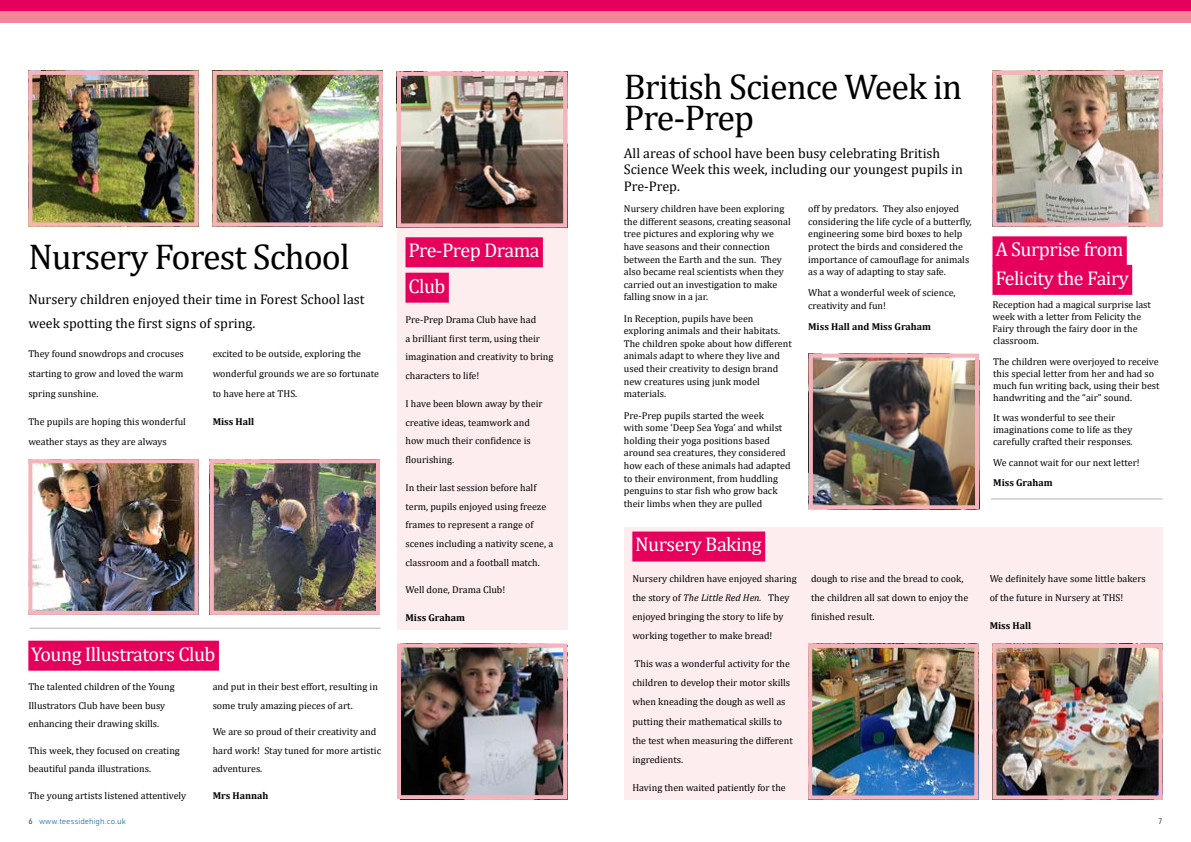
<style>
.page{position:relative;width:1191px;height:842px;background:#fff}
.page>*{position:absolute;margin:0;border:0;box-sizing:border-box;transform-origin:0 0}
.t1{font:36px/30.6px "Cambria";letter-spacing:-.025em;color:#000}
.t2{font:20px/35.4px "Cambria";letter-spacing:-.025em;color:#fff}
.t3{font:14px/16.6px "Cambria";color:#000}
.t4{font:10px/12.6px "Cambria";color:#000}
.t5{font:700 10px "Cambria";color:#000}
.t6{font:300 8px "URWDIN";color:#075b9c}
.t7{font:300 8px "URWDIN";color:#000}
.s1{font-style:italic}
.s2{color:#000}
</style>
<div class="page">
<div style="left:0;top:0;width:595px;height:11px;background:#e6005b"></div>
<div style="left:0;top:11px;width:595px;height:12px;background:#f08698"></div>
<div style="left:595px;top:0;width:596px;height:11px;background:#e6005b"></div>
<div style="left:595px;top:11px;width:596px;height:12px;background:#f08698"></div>
<div style="left:397px;top:71px;width:170px;height:558px;background:#fdedef"></div>
<div style="left:405px;top:237px;width:138px;height:30px;background:#e6005b"></div>
<div style="left:405px;top:273px;width:44px;height:30px;background:#e6005b"></div>
<div style="left:28px;top:641px;width:191px;height:30px;background:#e6005b"></div>
<hr style="left:30px;top:628px;width:351px;height:1px;background:#b3b2b2">
<div style="left:624px;top:527px;width:538px;height:272px;background:#fdedef"></div>
<div style="left:632px;top:531px;width:133px;height:30px;background:#e6005b"></div>
<div style="left:992px;top:236px;width:134px;height:30px;background:#e6005b"></div>
<div style="left:992px;top:265px;width:140px;height:30px;background:#e6005b"></div>
<img style="left:33px;top:464px;width:160px;height:146px">
<div style="left:28px;top:459px;width:170px;height:156px;border:4px solid #f6b3bb"></div>
<img style="left:997px;top:649px;width:160px;height:145px">
<div style="left:992px;top:644px;width:170px;height:155px;border:4px solid #f6b3bb"></div>
<img style="left:813px;top:649px;width:160px;height:145px">
<div style="left:808px;top:644px;width:170px;height:155px;border:4px solid #f6b3bb"></div>
<img style="left:402px;top:77px;width:160px;height:145px">
<div style="left:397px;top:72px;width:170px;height:155px;border:4px solid #f6b3bb"></div>
<img style="left:402px;top:648px;width:160px;height:146px">
<div style="left:397px;top:643px;width:170px;height:156px;border:4px solid #f6b3bb"></div>
<img style="left:218px;top:76px;width:160px;height:145px">
<div style="left:213px;top:71px;width:170px;height:155px;border:4px solid #f6b3bb"></div>
<img style="left:997px;top:76px;width:160px;height:145px">
<div style="left:992px;top:71px;width:170px;height:155px;border:4px solid #f6b3bb"></div>
<img style="left:215px;top:464px;width:160px;height:146px">
<div style="left:210px;top:459px;width:170px;height:156px;border:4px solid #f6b3bb"></div>
<img style="left:814px;top:359px;width:160px;height:145px">
<div style="left:809px;top:354px;width:170px;height:155px;border:4px solid #f6b3bb"></div>
<hr style="left:991px;top:499px;width:171px;height:1px;background:#b3b2b2">
<img style="left:33px;top:76px;width:160px;height:145px">
<div style="left:28px;top:71px;width:170px;height:155px;border:4px solid #f6b3bb"></div>
<h1 class="t1" style="left:28px;top:241px;width:323px">Nursery Forest School</h1>
<h3 class="t3" style="left:28px;top:287px;width:338px;line-height:24px">Nursery children enjoyed their time in Forest School last week spotting the first signs of spring.</h3>
<p class="t4" style="left:28px;top:343px;width:157px;line-height:20px;text-align:justify">They found snowdrops and crocuses starting to grow and loved the warm spring sunshine.</p>
<p class="t4" style="left:28px;top:412px;width:159px;line-height:20px">The pupils are hoping this wonderful weather stays as they are always</p>
<p class="t4" style="left:213px;top:343px;width:168px;line-height:20px">excited to be outside, exploring the wonderful grounds we are so fortunate to have here at THS.</p>
<p class="t5" style="left:213px;top:414px;width:43px">Miss Hall</p>
<h2 class="t2" style="left:31px;top:636px;width:186px">Young Illustrators Club</h2>
<p class="t4" style="left:28px;top:677px;width:148px;line-height:18.4px">The talented children of the Young<br>Illustrators Club have been busy enhancing their drawing skills.</p>
<p class="t4" style="left:28px;top:741px;width:153px;line-height:18.4px">This week, they focused on creating beautiful panda illustrations.</p>
<p class="t4" style="left:28px;top:789px;width:159px">The young artists listened attentively</p>
<p class="t4" style="left:213px;top:677px;width:167px;line-height:18.4px">and put in their best effort, resulting in some truly amazing pieces of art.</p>
<p class="t4" style="left:213px;top:723px;width:170px;line-height:18.4px">We are so proud of their creativity and hard work! Stay tuned for more artistic adventures.</p>
<p class="t5" style="left:213px;top:788px;width:57px">Mrs Hannah</p>
<h2 class="t2" style="left:408px;top:233px;width:133px">Pre-Prep Drama<br>Club</h2>
<p class="t4" style="left:405px;top:310px;width:149px;line-height:18.9px">Pre-Prep Drama Club have had<br>a brilliant first term, using their imagination and creativity to bring characters to life!</p>
<p class="t4" style="left:405px;top:394px;width:139px;line-height:18.9px">I have been blown away by their creative ideas, teamwork and how much their confidence is flourishing.</p>
<p class="t4" style="left:405px;top:478px;width:149px;line-height:18.9px">In their last session before half term, pupils enjoyed using freeze frames to represent a range of scenes including a nativity scene, a classroom and a football match.</p>
<p class="t4" style="left:405px;top:584px;width:101px">Well done, Drama Club!</p>
<p class="t5" style="left:405px;top:610px;width:61px">Miss Graham</p>
<h1 class="t1" style="left:624px;top:71px;width:340px">British Science Week in<br>Pre-Prep</h1>
<h3 class="t3" style="left:624px;top:144px;width:341px">All areas of school have been busy celebrating British<br>Science Week this week, including our youngest pupils in<br>Pre-Prep.</h3>
<p class="t4" style="left:624px;top:202px;width:168px">Nursery children have been exploring the different seasons, creating seasonal tree pictures and exploring why we have seasons and their connection between the Earth and the sun. They also became real scientists when they carried out an investigation to make falling snow in a jar.</p>
<p class="t4" style="left:624px;top:312px;width:169px">In Reception, pupils have been exploring animals and their habitats.<br>The children spoke about how different animals adapt to where they live and used their creativity to design brand new creatures using junk model materials.</p>
<p class="t4" style="left:624px;top:409px;width:168px">Pre-Prep pupils started the week<br>with some ‘Deep Sea Yoga’ and whilst holding their yoga positions based around sea creatures, they considered how each of these animals had adapted to their environment, from huddling penguins to star fish who grow back their limbs when they are pulled</p>
<p class="t4" style="left:808px;top:202px;width:165px">off by predators. They also enjoyed considering the life cycle of a butterfly, engineering some bird boxes to help protect the birds and considered the importance of camouflage for animals as a way of adapting to stay safe.</p>
<p class="t4" style="left:808px;top:287px;width:149px">What a wonderful week of science, creativity and fun!</p>
<p class="t5" style="left:808px;top:320px;width:124px">Miss Hall and Miss Graham</p>
<h2 class="t2" style="left:995px;top:235px;width:135px;line-height:28.5px">A Surprise from<br>Felicity the Fairy</h2>
<p class="t4" style="left:992px;top:299px;width:160px;line-height:12px">Reception had a magical surprise last week with a letter from Felicity the<br>Fairy through the fairy door in the classroom.</p>
<p class="t4" style="left:993px;top:355px;width:168px;line-height:12px">The children were overjoyed to receive this special letter from her and had so much fun writing back, using their best handwriting and the “air” sound.</p>
<p class="t4" style="left:993px;top:412px;width:141px;line-height:12px">It was wonderful to see their imaginations come to life as they carefully crafted their responses.</p>
<p class="t4" style="left:993px;top:456px;width:148px">We cannot wait for our next letter!</p>
<p class="t5" style="left:993px;top:476px;width:61px">Miss Graham</p>
<h2 class="t2" style="left:635px;top:527px;width:128px">Nursery Baking</h2>
<p class="t4" style="left:632px;top:569px;width:166px;line-height:19.2px">Nursery children have enjoyed sharing the story of <span class="s1">The Little Red Hen.</span> They enjoyed bringing the story to life by working together to make bread!</p>
<p class="t4" style="left:632px;top:654px;width:162px;line-height:19.2px">This was a wonderful activity for the children to develop their motor skills when kneading the dough as well as putting their mathematical skills to the test when measuring the different ingredients.</p>
<p class="t4" style="left:632px;top:781px;width:155px">Having then waited patiently for the</p>
<p class="t4" style="left:811px;top:569px;width:159px;line-height:19.2px">dough to rise and the bread to cook, the children all sat down to enjoy the finished result.</p>
<p class="t4" style="left:989px;top:569px;width:158px;line-height:19.2px">We definitely have some little bakers of the future in Nursery at THS!</p>
<p class="t5" style="left:989px;top:618px;width:43px">Miss Hall</p>
<p class="t6" style="left:28px;top:815px;width:99px"><span class="s2">6</span> www.teessidehigh.co.uk</p>
<p class="t7" style="left:1158px;top:815px;width:6px">7</p>
</div>
